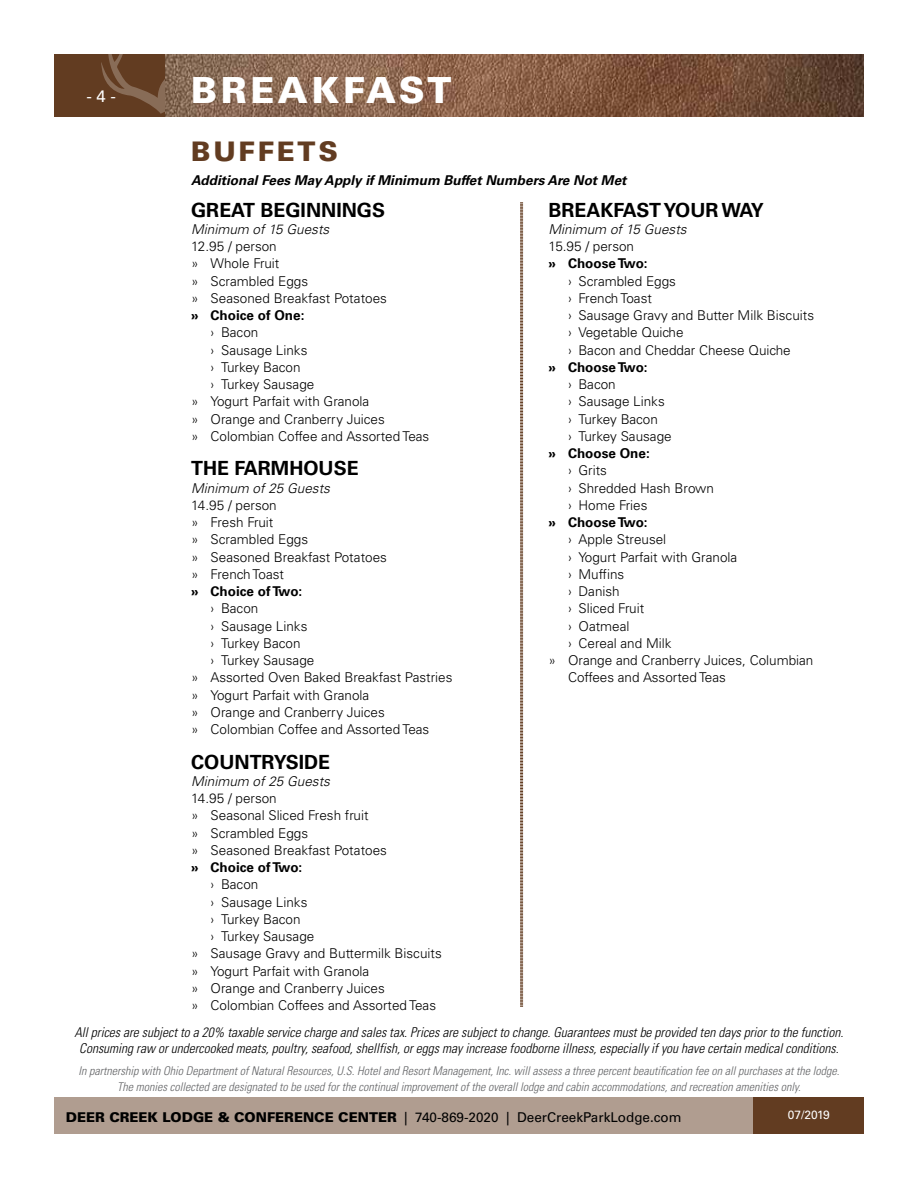
<style>
.page{position:relative;width:918px;height:1188px;background:#fff}
.page>*{position:absolute;margin:0;border:0;box-sizing:border-box;transform-origin:0 0}
.t1{font:900 36px "Univers LT Std";letter-spacing:.1em;color:#fff}
.t2{font:900 27px "Univers LT Std";letter-spacing:.1em;color:#623c21}
.t3{font:700 19.5px "Univers LT Std";color:#000}
.t4{font:16.5px "Univers LT Std";color:#fff}
.t5{font:300 13.5px/17.2px "Univers LT Std";color:#000}
.t6{font:italic 300 condensed 13.5px/16.2px "Univers LT Std";color:#000;text-align:center}
.t7{font:700 13.5px "Univers LT Std";color:#000}
.t8{font:italic 300 13.5px "Univers LT Std";color:#000}
.t9{font:13.5px "Univers LT Std";color:#000}
.t10{font:italic 700 13.5px "Univers LT Std";color:#000}
.t11{font:italic 300 condensed 12px/16.2px "Univers LT Std";color:#636466;text-align:center}
.t12{font:12px "Univers LT Std";letter-spacing:-.03em;color:#fff}
.s1{font-weight:900}
</style>
<div class="page">
<div style="left:54px;top:1097px;width:810px;height:37px;background:#b09d90"></div>
<img style="left:164px;top:54px;width:700px;height:63px">
<div style="left:54px;top:54px;width:110px;height:63px;background:#623c21"></div>
<div style="left:754px;top:1097px;width:110px;height:37px;background:#623c21"></div>
<svg style="left:101px;top:54px;width:63px;height:60px"></svg>
<svg style="left:520px;top:202px;width:4px;height:805px"></svg>
<p class="t4" style="left:87px;top:86px;width:31px">- 4 -</p>
<h1 class="t1" style="left:191px;top:68px;width:262px">BREAKFAST</h1>
<h2 class="t2" style="left:191px;top:135px;width:148px">BUFFETS</h2>
<p class="t10" style="left:191px;top:173px;width:437px">Additional Fees May Apply if Minimum Buffet Numbers Are Not Met</p>
<h3 class="t3" style="left:191px;top:198px;width:195px">GREAT BEGINNINGS</h3>
<p class="t8" style="left:191px;top:221px;width:140px">Minimum of 15 Guests</p>
<p class="t5" style="left:191px;top:238px;width:197px">12.95 / person<br>» Whole Fruit<br>» Scrambled Eggs<br>» Seasoned Breakfast Potatoes</p>
<p class="t7" style="left:191px;top:307px;width:115px">» Choice of One:</p>
<p class="t5" style="left:211px;top:324px;width:49px">› Bacon</p>
<p class="t5" style="left:211px;top:341px;width:98px">› Sausage Links</p>
<p class="t5" style="left:211px;top:358px;width:91px">› Turkey Bacon</p>
<p class="t5" style="left:211px;top:376px;width:105px">› Turkey Sausage</p>
<p class="t5" style="left:191px;top:393px;width:180px">» Yogurt Parfait with Granola</p>
<p class="t5" style="left:191px;top:410px;width:195px">» Orange and Cranberry Juices</p>
<p class="t5" style="left:191px;top:428px;width:240px">» Colombian Coffee and Assorted Teas</p>
<h3 class="t3" style="left:191px;top:457px;width:169px">THE FARMHOUSE</h3>
<p class="t8" style="left:191px;top:480px;width:140px">Minimum of 25 Guests</p>
<p class="t5" style="left:191px;top:496px;width:197px">14.95 / person<br>» Fresh Fruit<br>» Scrambled Eggs<br>» Seasoned Breakfast Potatoes » French Toast</p>
<p class="t7" style="left:191px;top:583px;width:113px">» Choice of Two:</p>
<p class="t5" style="left:211px;top:600px;width:49px">› Bacon</p>
<p class="t5" style="left:211px;top:617px;width:98px">› Sausage Links</p>
<p class="t5" style="left:211px;top:634px;width:91px">› Turkey Bacon</p>
<p class="t5" style="left:211px;top:652px;width:105px">› Turkey Sausage</p>
<p class="t5" style="left:191px;top:669px;width:263px">» Assorted Oven Baked Breakfast Pastries</p>
<p class="t5" style="left:191px;top:686px;width:180px">» Yogurt Parfait with Granola</p>
<p class="t5" style="left:191px;top:704px;width:195px">» Orange and Cranberry Juices</p>
<p class="t5" style="left:191px;top:721px;width:240px">» Colombian Coffee and Assorted Teas</p>
<h3 class="t3" style="left:191px;top:750px;width:141px">COUNTRYSIDE</h3>
<p class="t8" style="left:191px;top:773px;width:140px">Minimum of 25 Guests</p>
<p class="t5" style="left:191px;top:790px;width:197px">14.95 / person<br>» Seasonal Sliced Fresh fruit<br>» Scrambled Eggs<br>» Seasoned Breakfast Potatoes</p>
<p class="t7" style="left:191px;top:859px;width:113px">» Choice of Two:</p>
<p class="t5" style="left:211px;top:876px;width:49px">› Bacon</p>
<p class="t5" style="left:211px;top:893px;width:98px">› Sausage Links</p>
<p class="t5" style="left:211px;top:910px;width:91px">› Turkey Bacon</p>
<p class="t5" style="left:211px;top:928px;width:105px">› Turkey Sausage</p>
<p class="t5" style="left:191px;top:945px;width:252px">» Sausage Gravy and Buttermilk Biscuits</p>
<p class="t5" style="left:191px;top:962px;width:180px">» Yogurt Parfait with Granola</p>
<p class="t5" style="left:191px;top:980px;width:195px">» Orange and Cranberry Juices</p>
<p class="t5" style="left:191px;top:997px;width:246px">» Colombian Coffees and Assorted Teas</p>
<h3 class="t3" style="left:549px;top:198px;width:217px">BREAKFAST YOUR WAY</h3>
<p class="t8" style="left:549px;top:221px;width:140px">Minimum of 15 Guests</p>
<p class="t5" style="left:549px;top:238px;width:87px">15.95 / person</p>
<p class="t7" style="left:549px;top:256px;width:101px">» Choose Two:</p>
<p class="t5" style="left:568px;top:272px;width:248px">› Scrambled Eggs<br>› French Toast<br>› Sausage Gravy and Butter Milk Biscuits › Vegetable Quiche<br>› Bacon and Cheddar Cheese Quiche</p>
<p class="t7" style="left:549px;top:359px;width:101px">» Choose Two:</p>
<p class="t5" style="left:568px;top:376px;width:105px">› Bacon<br>› Sausage Links › Turkey Bacon<br>› Turkey Sausage</p>
<p class="t7" style="left:549px;top:445px;width:103px">» Choose One:</p>
<p class="t5" style="left:568px;top:462px;width:148px">› Grits<br>› Shredded Hash Brown › Home Fries</p>
<p class="t7" style="left:549px;top:515px;width:101px">» Choose Two:</p>
<p class="t5" style="left:568px;top:531px;width:100px">› Apple Streusel</p>
<p class="t5" style="left:568px;top:548px;width:171px">› Yogurt Parfait with Granola</p>
<p class="t5" style="left:568px;top:566px;width:58px">› Muffins</p>
<p class="t5" style="left:568px;top:583px;width:53px">› Danish</p>
<p class="t5" style="left:568px;top:600px;width:78px">› Sliced Fruit</p>
<p class="t5" style="left:568px;top:617px;width:63px">› Oatmeal</p>
<p class="t5" style="left:568px;top:635px;width:105px">› Cereal and Milk</p>
<p class="t5" style="left:549px;top:652px;width:266px">» Orange and Cranberry Juices, Columbian</p>
<p class="t5" style="left:568px;top:669px;width:159px">Coffees and Assorted Teas</p>
<p class="t6" style="left:74px;top:1024px;width:771px">All prices are subject to a 20% taxable service charge and sales tax. Prices are subject to change. Guarantees must be provided ten days prior to the function.<br>Consuming raw or undercooked meats, poultry, seafood, shellfish, or eggs may increase foodborne illness, especially if you have certain medical conditions.</p>
<p class="t11" style="left:79px;top:1063px;width:762px">In partnership with Ohio Department of Natural Resources, U.S. Hotel and Resort Management, Inc. will assess a three percent beautification fee on all purchases at the lodge.<br>The monies collected are designated to be used for the continual improvement of the overall lodge and cabin accommodations, and recreation amenities only.</p>
<p class="t9" style="left:66px;top:1109px;width:617px"><span class="s1">DEER CREEK LODGE &amp; CONFERENCE CENTER</span> | 740-869-2020 | DeerCreekParkLodge.com</p>
<p class="t12" style="left:788px;top:1108px;width:43px">07/2019</p>
</div>
